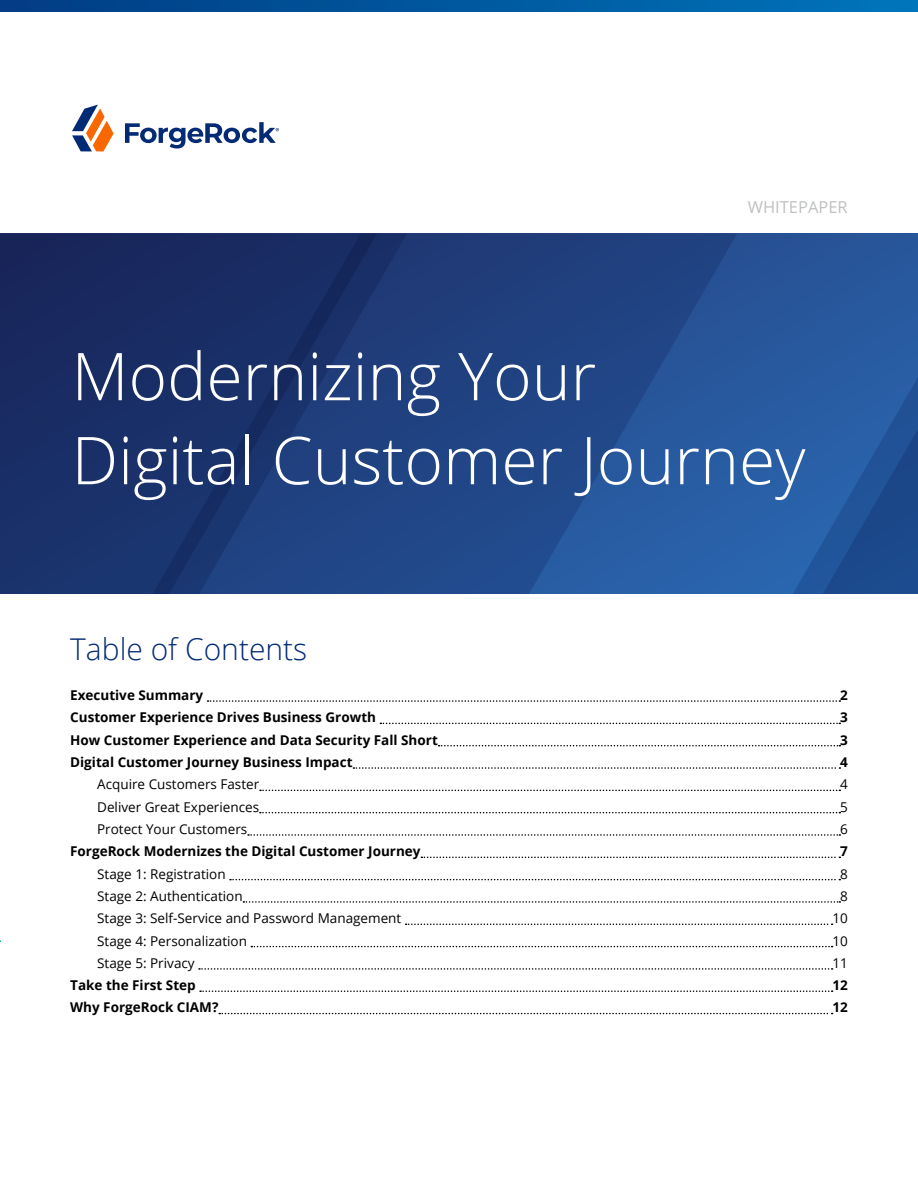
<style>
.page{position:relative;width:918px;height:1188px;background:#fff}
.page>*{position:absolute;margin:0;border:0;box-sizing:border-box;transform-origin:0 0}
.t1{font:300 66px/84px "Open Sans";color:#fff}
.t2{font:300 30px "Open Sans";color:#032b75}
.t3{font:16.5px "Open Sans";color:#bfc0c1}
.t4{font:700 13.5px "Open Sans";color:#000}
.t5{font:13.5px "Open Sans";color:#000}
</style>
<div class="page">
<svg style="left:0;top:0;width:918px;height:12px;background:#00589e"></svg>
<svg style="left:72px;top:105px;width:42px;height:46px"></svg>
<svg style="left:125px;top:122px;width:154px;height:27px"></svg>
<div style="left:0;top:233px;width:918px;height:361px;background:linear-gradient(to bottom,#275093,#2966af)"></div>
<svg style="left:793px;top:233px;width:125px;height:361px;background:#25569c"></svg>
<svg style="left:0;top:233px;width:153px;height:361px;background:#192d64"></svg>
<svg style="left:153px;top:233px;width:584px;height:361px;background:#1f4180"></svg>
<svg style="left:208px;top:700px;width:632px;height:2px"></svg>
<svg style="left:380px;top:723px;width:460px;height:1px"></svg>
<svg style="left:439px;top:745px;width:401px;height:1px"></svg>
<svg style="left:353px;top:767px;width:487px;height:2px"></svg>
<svg style="left:260px;top:790px;width:580px;height:1px"></svg>
<svg style="left:260px;top:812px;width:580px;height:1px"></svg>
<svg style="left:248px;top:834px;width:592px;height:2px"></svg>
<svg style="left:421px;top:857px;width:419px;height:1px"></svg>
<svg style="left:230px;top:879px;width:610px;height:1px"></svg>
<svg style="left:243px;top:901px;width:597px;height:2px"></svg>
<svg style="left:406px;top:924px;width:427px;height:1px"></svg>
<svg style="left:251px;top:946px;width:582px;height:1px"></svg>
<svg style="left:199px;top:968px;width:634px;height:2px"></svg>
<svg style="left:200px;top:990px;width:633px;height:2px"></svg>
<svg style="left:219px;top:1013px;width:614px;height:1px"></svg>
<p class="t3" style="left:748px;top:196px;width:102px">WHITEPAPER</p>
<h1 class="t1" style="left:72px;top:333px;width:735px">Modernizing Your<br>Digital Customer Journey</h1>
<h2 class="t2" style="left:70px;top:629px;width:239px">Table of Contents</h2>
<p class="t4" style="left:70px;top:686px;width:135px">Executive Summary</p>
<p class="t4" style="left:840px;top:686px;width:9px">2</p>
<p class="t4" style="left:70px;top:708px;width:307px">Customer Experience Drives Business Growth</p>
<p class="t4" style="left:840px;top:708px;width:9px">3</p>
<p class="t4" style="left:70px;top:730px;width:369px">How Customer Experience and Data Security Fall Short</p>
<p class="t4" style="left:840px;top:730px;width:9px">3</p>
<p class="t4" style="left:70px;top:753px;width:284px">Digital Customer Journey Business Impact</p>
<p class="t4" style="left:840px;top:753px;width:9px">4</p>
<p class="t5" style="left:97px;top:775px;width:164px">Acquire Customers Faster</p>
<p class="t5" style="left:840px;top:775px;width:9px">4</p>
<p class="t5" style="left:97px;top:797px;width:163px">Deliver Great Experiences</p>
<p class="t5" style="left:840px;top:797px;width:9px">5</p>
<p class="t5" style="left:97px;top:820px;width:152px">Protect Your Customers</p>
<p class="t5" style="left:840px;top:820px;width:9px">6</p>
<p class="t4" style="left:70px;top:842px;width:352px">ForgeRock Modernizes the Digital Customer Journey</p>
<p class="t4" style="left:840px;top:842px;width:9px">7</p>
<p class="t5" style="left:97px;top:864px;width:130px">Stage 1: Registration</p>
<p class="t5" style="left:840px;top:864px;width:9px">8</p>
<p class="t5" style="left:97px;top:887px;width:147px">Stage 2: Authentication</p>
<p class="t5" style="left:840px;top:887px;width:9px">8</p>
<p class="t5" style="left:97px;top:909px;width:306px">Stage 3: Self-Service and Password Management</p>
<p class="t5" style="left:832px;top:909px;width:17px">10</p>
<p class="t5" style="left:97px;top:931px;width:151px">Stage 4: Personalization</p>
<p class="t5" style="left:832px;top:931px;width:17px">10</p>
<p class="t5" style="left:97px;top:954px;width:99px">Stage 5: Privacy</p>
<p class="t5" style="left:832px;top:954px;width:17px">11</p>
<p class="t4" style="left:70px;top:976px;width:127px">Take the First Step</p>
<p class="t4" style="left:832px;top:976px;width:17px">12</p>
<p class="t4" style="left:70px;top:998px;width:150px">Why ForgeRock CIAM?</p>
<p class="t4" style="left:832px;top:998px;width:17px">12</p>
</div>
